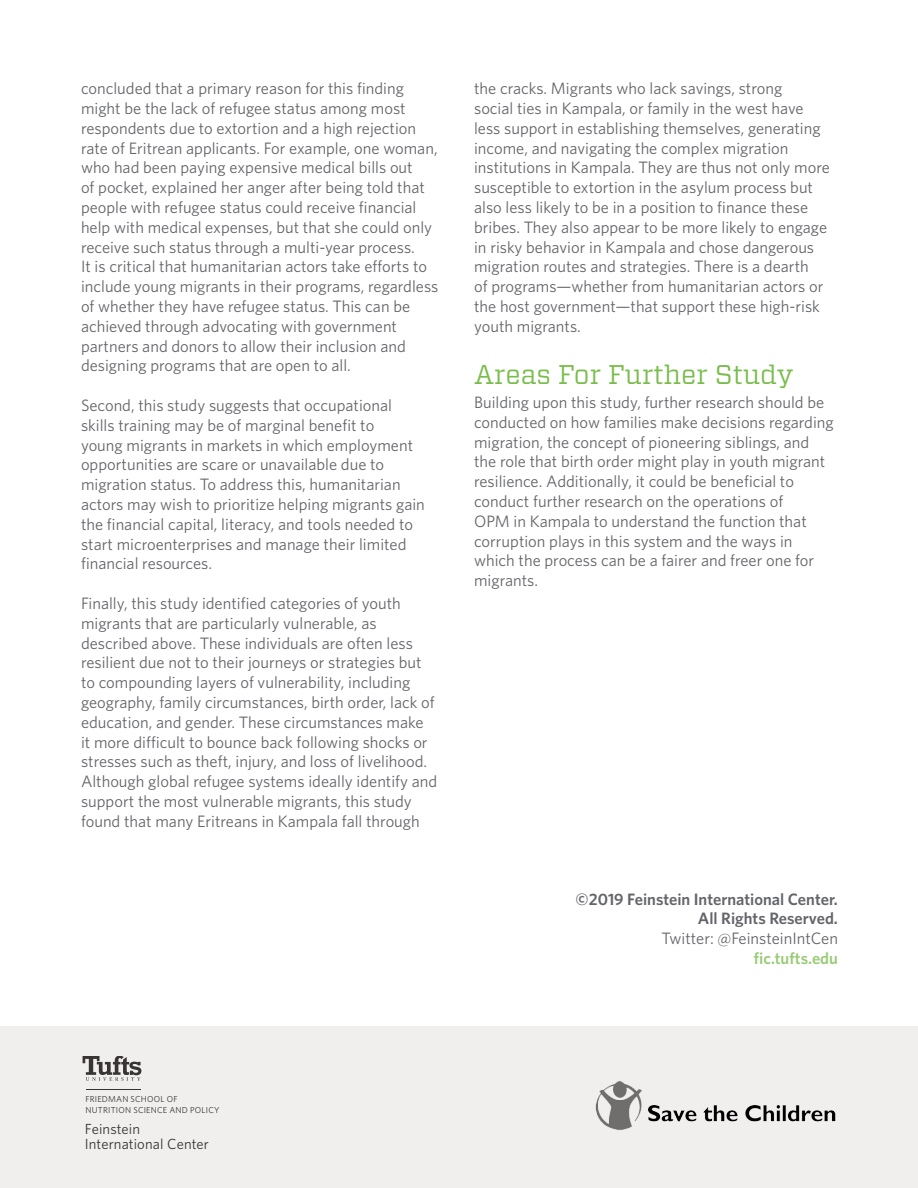
<style>
.page{position:relative;width:918px;height:1188px;background:#fff}
.page>*{position:absolute;margin:0;border:0;box-sizing:border-box;transform-origin:0 0}
.t1{font:27px "Vitesse";color:#79bd4c}
.t2{font:16.5px/19.8px "Whitney";color:#64656a}
.t3{font:600 16.5px/19.8px "Whitney";color:#64656a;text-align:right}
.t4{font:600 16.5px "Whitney";color:#9acb77}
.t5{font:14.7px/15.9px "Whitney";letter-spacing:.005em;color:#231f20}
.t6{font:8.55px/10.8px "Whitney";letter-spacing:.025em;color:#231f20}
</style>
<div class="page">
<div style="left:0;top:1026px;width:918px;height:162px;background:#f1efed"></div>
<svg style="left:83px;top:1056px;width:58px;height:25px"></svg>
<hr style="left:86px;top:1089px;width:55px;height:1px;background:#231f20">
<img style="left:595px;top:1081px;width:241px;height:49px">
<p class="t2" style="left:81px;top:78px;width:359px">concluded that a primary reason for this finding might be the lack of refugee status among most respondents due to extortion and a high rejection rate of Eritrean applicants. For example, one woman, who had been paying expensive medical bills out<br>of pocket, explained her anger after being told that people with refugee status could receive financial help with medical expenses, but that she could only receive such status through a multi-year process.<br>It is critical that humanitarian actors take efforts to include young migrants in their programs, regardless of whether they have refugee status. This can be achieved through advocating with government partners and donors to allow their inclusion and designing programs that are open to all.</p>
<p class="t2" style="left:81px;top:395px;width:345px">Second, this study suggests that occupational skills training may be of marginal benefit to<br>young migrants in markets in which employment opportunities are scare or unavailable due to migration status. To address this, humanitarian actors may wish to prioritize helping migrants gain the financial capital, literacy, and tools needed to start microenterprises and manage their limited financial resources.</p>
<p class="t2" style="left:81px;top:593px;width:358px">Finally, this study identified categories of youth migrants that are particularly vulnerable, as described above. These individuals are often less resilient due not to their journeys or strategies but to compounding layers of vulnerability, including geography, family circumstances, birth order, lack of education, and gender. These circumstances make<br>it more difficult to bounce back following shocks or stresses such as theft, injury, and loss of livelihood.<br>Although global refugee systems ideally identify and support the most vulnerable migrants, this study found that many Eritreans in Kampala fall through</p>
<p class="t2" style="left:474px;top:78px;width:357px">the cracks. Migrants who lack savings, strong<br>social ties in Kampala, or family in the west have less support in establishing themselves, generating income, and navigating the complex migration institutions in Kampala. They are thus not only more susceptible to extortion in the asylum process but also less likely to be in a position to finance these bribes. They also appear to be more likely to engage in risky behavior in Kampala and chose dangerous migration routes and strategies. There is a dearth<br>of programs—whether from humanitarian actors or the host government—that support these high-risk youth migrants.</p>
<p class="t1" style="left:474px;top:356px;width:321px">Areas For Further Study</p>
<p class="t2" style="left:474px;top:392px;width:361px">Building upon this study, further research should be conducted on how families make decisions regarding migration, the concept of pioneering siblings, and the role that birth order might play in youth migrant resilience. Additionally, it could be beneficial to conduct further research on the operations of<br>OPM in Kampala to understand the function that corruption plays in this system and the ways in which the process can be a fairer and freer one for migrants.</p>
<p class="t3" style="left:576px;top:889px;width:264px">©2019 Feinstein International Center.<br>All Rights Reserved.</p>
<p class="t2" style="left:662px;top:928px;width:178px">Twitter: @FeinsteinIntCen</p>
<p class="t4" style="left:754px;top:947px;width:86px">fic.tufts.edu</p>
<p class="t6" style="left:85px;top:1093px;width:136px">FRIEDMAN SCHOOL OF<br>NUTRITION SCIENCE AND POLICY</p>
<p class="t5" style="left:85px;top:1120px;width:126px">Feinstein<br>International Center</p>
</div>
